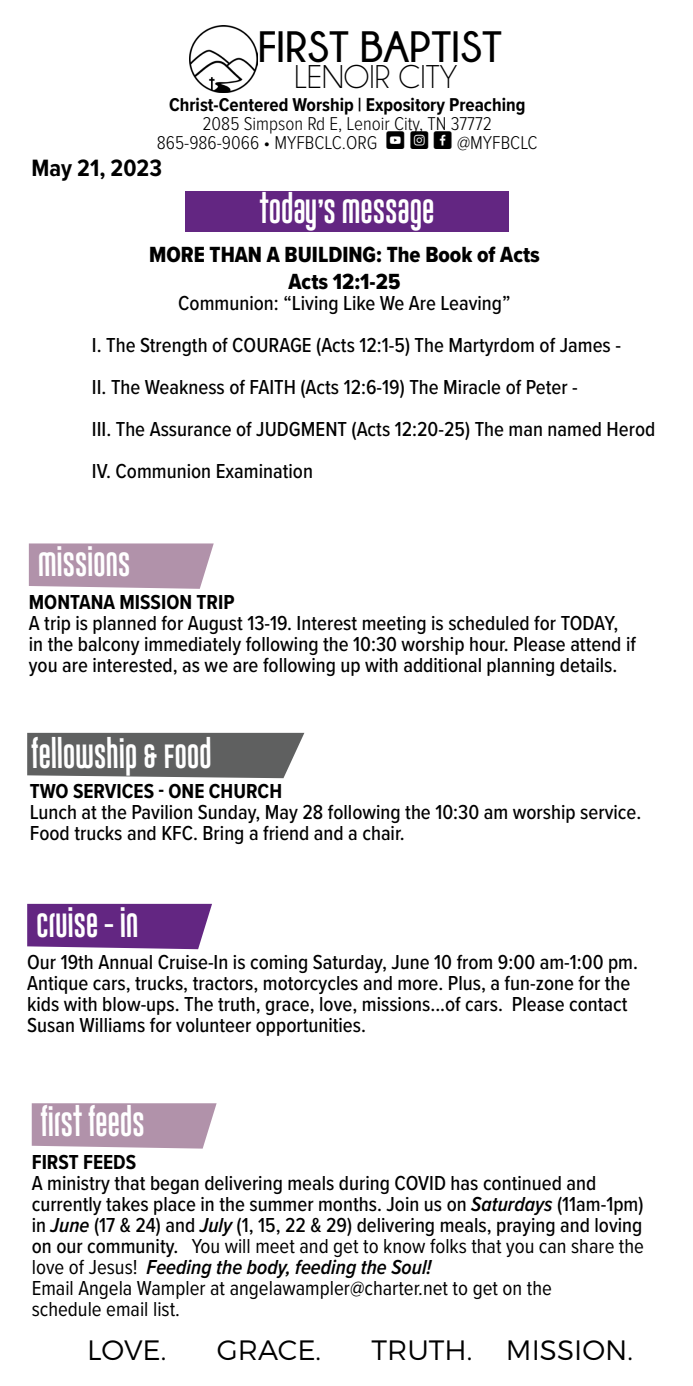
<style>
.page{position:relative;width:693px;height:1386px;background:#fff}
.page>*{position:absolute;margin:0;border:0;box-sizing:border-box;transform-origin:0 0}
.t1{font:700 43.75px "Champagne&Limousines";color:#000}
.t2{font:33.25px "Champagne&Limousines";color:#000}
.t3{font:300 28px "Montserrat";color:#000}
.t4{font:24.5px "Gobold Uplow";color:#fff}
.t5{font:700 24.5px "Proxima Nova Cond";color:#000}
.t6{font:22.75px/27.3px "Proxima Nova Cond Extrabld";color:#000;text-align:center}
.t7{font:500 21px/21px "Proxima Nova Cond";color:#000}
.t8{font:700 21px "Proxima Nova Cond";color:#000}
.t9{font:300 19.25px/19.2px "Proxima Nova Cond";color:#000;text-align:center}
.t10{font:700 19.25px "Proxima Nova Cond";color:#000}
.s1{font-family:"Social Shapes";font-weight:400;font-size:15.75px}
.s2{font-weight:600;font-style:italic}
.s3{font-weight:400}
</style>
<div class="page">
<img style="left:190px;top:25px;width:68px;height:68px">
<div style="left:186px;top:192px;width:323px;height:40px;background:#632682"></div>
<svg style="left:29px;top:543px;width:185px;height:46px;background:#b79ab0"></svg>
<svg style="left:27px;top:733px;width:277px;height:45px;background:#686969"></svg>
<svg style="left:32px;top:1103px;width:185px;height:46px;background:#b79ab0"></svg>
<svg style="left:27px;top:904px;width:185px;height:45px;background:#6c3389"></svg>
<h1 class="t1" style="left:258px;top:22px;width:246px">FIRST BAPTIST</h1>
<h2 class="t2" style="left:294px;top:60px;width:165px">LENOIR CITY</h2>
<p class="t10" style="left:169px;top:93px;width:358px">Christ-Centered Worship | Expository Preaching</p>
<p class="t9" style="left:157px;top:114px;width:382px">2085 Simpson Rd E, Lenoir City, TN 37772<br>865-986-9066 • MYFBCLC.ORG <span class="s1">ù d F</span> @MYFBCLC</p>
<p class="t5" style="left:32px;top:154px;width:132px">May 21, 2023</p>
<p class="t4" style="left:260px;top:191px;width:176px">TODAY’S MESSAGE</p>
<p class="t6" style="left:149px;top:241px;width:392px">MORE THAN A BUILDING: The Book of Acts<br>Acts 12:1-25</p>
<p class="t7" style="left:92px;top:282px;width:565px;line-height:42px;text-indent:86px">Communion: “Living Like We Are Leaving”<br>I. The Strength of COURAGE (Acts 12:1-5) The Martyrdom of James -<br>II. The Weakness of FAITH (Acts 12:6-19) The Miracle of Peter -<br>III. The Assurance of JUDGMENT (Acts 12:20-25) The man named Herod IV. Communion Examination</p>
<p class="t4" style="left:38px;top:545px;width:94px">MISSIONS</p>
<p class="t8" style="left:29px;top:589px;width:207px">MONTANA MISSION TRIP</p>
<p class="t7" style="left:29px;top:613px;width:609px">A trip is planned for August 13-19. Interest meeting is scheduled for TODAY, in the balcony immediately following the 10:30 worship hour. Please attend if you are interested, as we are following up with additional planning details.</p>
<p class="t4" style="left:32px;top:736px;width:182px">FELLOWSHIP &amp; FOOD</p>
<p class="t8" style="left:30px;top:778px;width:254px">TWO SERVICES - ONE CHURCH</p>
<p class="t7" style="left:30px;top:802px;width:613px">Lunch at the Pavilion Sunday, May 28 following the 10:30 am worship service.<br>Food trucks and KFC. Bring a friend and a chair.</p>
<p class="t4" style="left:36px;top:906px;width:104px">CRUISE - IN</p>
<p class="t7" style="left:27px;top:952px;width:612px">Our 19th Annual Cruise-In is coming Saturday, June 10 from 9:00 am-1:00 pm.<br>Antique cars, trucks, tractors, motorcycles and more. Plus, a fun-zone for the kids with blow-ups. The truth, grace, love, missions...of cars. Please contact Susan Williams for volunteer opportunities.</p>
<p class="t4" style="left:41px;top:1105px;width:106px">FIRST FEEDS</p>
<p class="t8" style="left:32px;top:1149px;width:106px">FIRST FEEDS</p>
<p class="t7" style="left:32px;top:1173px;width:614px">A ministry that began delivering meals during COVID has continued and currently takes place in the summer months. Join us on <span class="s2">Saturdays</span> (11am-1pm) in <span class="s2">June</span> (17 &amp; 24) and <span class="s2">July</span> (1, 15, 22 &amp; 29) delivering meals, praying and loving on our community. <span class="s3">You will meet and get to know folks that you can share the love of Jesus!</span> <span class="s2">Feeding the body, feeding the Soul!<br></span><span class="s3">Email Angela Wampler at angelawampler@charter.net to get on the<br>schedule email list.</span></p>
<h3 class="t3" style="left:87px;top:1328px;width:81px">LOVE.</h3>
<h3 class="t3" style="left:217px;top:1328px;width:106px">GRACE.</h3>
<h3 class="t3" style="left:372px;top:1328px;width:263px">TRUTH. MISSION.</h3>
</div>
